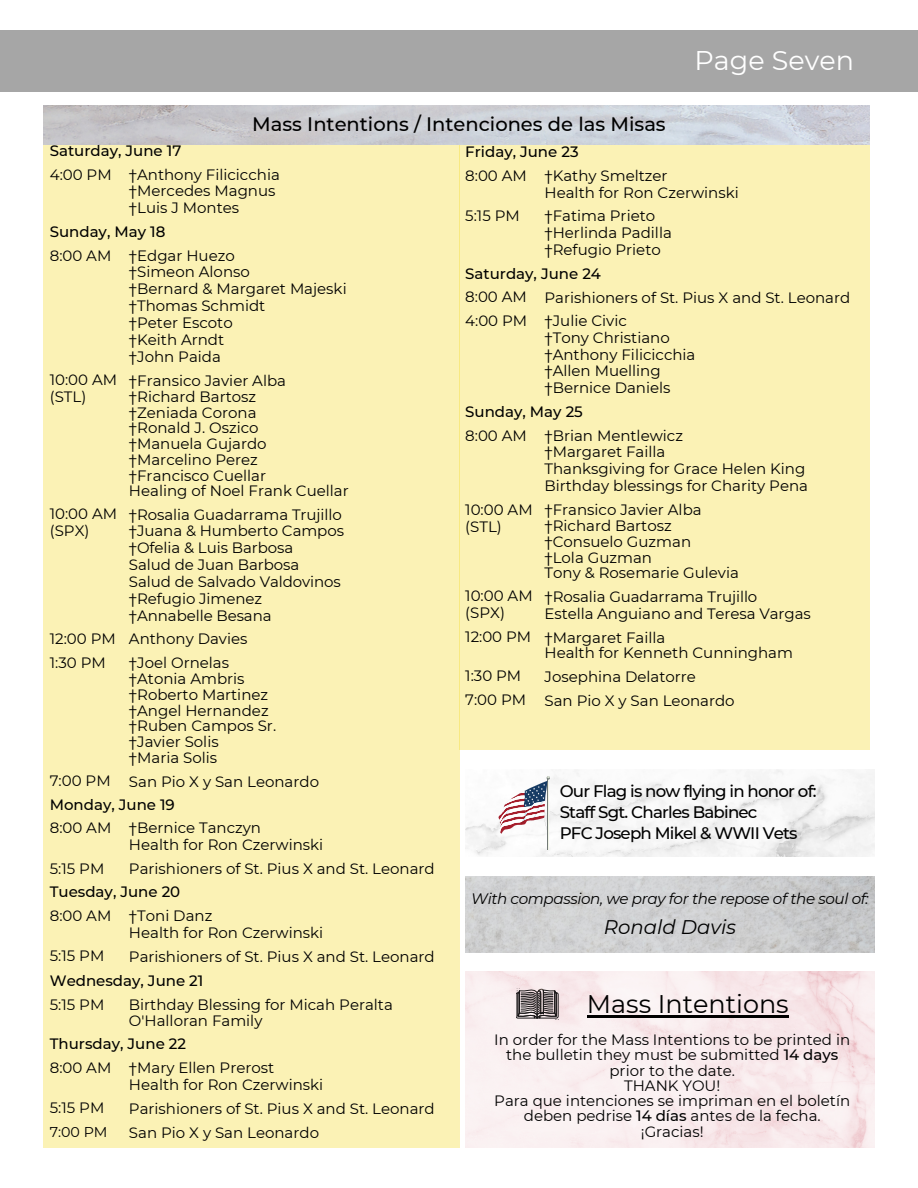
<style>
.page{position:relative;width:918px;height:1188px;background:#fff}
.page>*{position:absolute;margin:0;border:0;box-sizing:border-box;transform-origin:0 0}
.t1{font:27px "Montserrat";color:#fff}
.t2{font:25.5px "Montserrat";color:#000}
.t3{font:italic 19.65px "Montserrat";color:#000}
.t4{font:500 19.5px "Montserrat";color:#000}
.t5{font:500 16.65px "Montserrat";letter-spacing:-.05em;color:#000}
.t6{font:italic 15.15px "Montserrat";letter-spacing:-.025em;color:#000}
.t7{font:15px/15.3px "Montserrat";color:#000;text-align:center}
.t8{font:500 15px "Montserrat";color:#000}
.t9{font:14.25px "Montserrat";color:#000}
.s1{font-weight:500}
</style>
<div class="page">
<div style="left:43px;top:136px;width:416px;height:1012px;background:#fbf2b5"></div>
<div style="left:459px;top:136px;width:411px;height:614px;background:#fbf2b5"></div>
<div style="left:0;top:31px;width:918px;height:61px;background:#a6a6a6"></div>
<img style="left:43px;top:106px;width:827px;height:38px">
<img style="left:465px;top:972px;width:410px;height:175px">
<svg style="left:516px;top:989px;width:43px;height:31px"></svg>
<hr style="left:587px;top:1015px;width:202px;height:3px;background:#000">
<img style="left:465px;top:769px;width:410px;height:88px">
<hr style="left:548px;top:779px;width:1px;height:70px;background:#f1f4e6">
<svg style="left:498px;top:776px;width:52px;height:58px"></svg>
<img style="left:465px;top:877px;width:410px;height:75px">
<p class="t4" style="left:252px;top:112px;width:415px">Mass Intentions / Intenciones de las Misas</p>
<p class="t1" style="left:695px;top:43px;width:161px">Page Seven</p>
<p class="t8" style="left:50px;top:141px;width:133px">Saturday, June 17</p>
<p class="t7" style="left:50px;top:167px;width:63px">4:00 PM</p>
<p class="t7" style="left:129px;top:167px;width:152px">†Anthony Filicicchia</p>
<p class="t7" style="left:129px;top:183px;width:148px">†Mercedes Magnus</p>
<p class="t7" style="left:129px;top:200px;width:112px">†Luis J Montes</p>
<p class="t8" style="left:50px;top:222px;width:117px">Sunday, May 18</p>
<p class="t7" style="left:50px;top:248px;width:63px">8:00 AM</p>
<p class="t7" style="left:129px;top:248px;width:107px">†Edgar Huezo</p>
<p class="t7" style="left:129px;top:264px;width:122px">†Simeon Alonso</p>
<p class="t7" style="left:129px;top:281px;width:219px">†Bernard &amp; Margaret Majeski</p>
<p class="t7" style="left:129px;top:298px;width:138px">†Thomas Schmidt</p>
<p class="t7" style="left:129px;top:315px;width:105px">†Peter Escoto</p>
<p class="t7" style="left:129px;top:332px;width:97px">†Keith Arndt</p>
<p class="t7" style="left:129px;top:349px;width:93px">†John Paida</p>
<p class="t7" style="left:50px;top:372px;width:69px">10:00 AM</p>
<p class="t7" style="left:50px;top:389px;width:38px">(STL)</p>
<p class="t7" style="left:129px;top:373px;width:159px">†Fransico Javier Alba</p>
<p class="t7" style="left:129px;top:389px;width:129px">†Richard Bartosz</p>
<p class="t7" style="left:129px;top:405px;width:129px">†Zeniada Corona</p>
<p class="t7" style="left:129px;top:420px;width:131px">†Ronald J. Oszico</p>
<p class="t7" style="left:129px;top:436px;width:139px">†Manuela Gujardo</p>
<p class="t7" style="left:129px;top:452px;width:130px">†Marcelino Perez</p>
<p class="t7" style="left:129px;top:468px;width:139px">†Francisco Cuellar</p>
<p class="t7" style="left:129px;top:483px;width:221px">Healing of Noel Frank Cuellar</p>
<p class="t7" style="left:50px;top:506px;width:69px">10:00 AM</p>
<p class="t7" style="left:50px;top:523px;width:41px">(SPX)</p>
<p class="t7" style="left:129px;top:506px;width:214px">†Rosalia Guadarrama Trujillo</p>
<p class="t7" style="left:129px;top:523px;width:217px">†Juana &amp; Humberto Campos</p>
<p class="t7" style="left:129px;top:540px;width:166px">†Ofelia &amp; Luis Barbosa</p>
<p class="t7" style="left:129px;top:557px;width:172px">Salud de Juan Barbosa</p>
<p class="t7" style="left:129px;top:574px;width:214px">Salud de Salvado Valdovinos</p>
<p class="t7" style="left:129px;top:591px;width:135px">†Refugio Jimenez</p>
<p class="t7" style="left:129px;top:608px;width:144px">†Annabelle Besana</p>
<p class="t7" style="left:50px;top:631px;width:67px">12:00 PM</p>
<p class="t7" style="left:129px;top:631px;width:120px">Anthony Davies</p>
<p class="t7" style="left:50px;top:655px;width:57px">1:30 PM</p>
<p class="t7" style="left:129px;top:655px;width:102px">†Joel Ornelas</p>
<p class="t7" style="left:129px;top:671px;width:117px">†Atonia Ambris</p>
<p class="t7" style="left:129px;top:687px;width:141px">†Roberto Martinez</p>
<p class="t7" style="left:129px;top:703px;width:141px">†Angel Hernandez</p>
<p class="t7" style="left:129px;top:718px;width:149px">†Ruben Campos Sr.</p>
<p class="t7" style="left:129px;top:734px;width:91px">†Javier Solis</p>
<p class="t7" style="left:129px;top:750px;width:90px">†Maria Solis</p>
<p class="t7" style="left:50px;top:773px;width:62px">7:00 PM</p>
<p class="t7" style="left:129px;top:774px;width:192px">San Pio X y San Leonardo</p>
<p class="t8" style="left:50px;top:795px;width:127px">Monday, June 19</p>
<p class="t7" style="left:50px;top:820px;width:63px">8:00 AM</p>
<p class="t7" style="left:129px;top:820px;width:134px">†Bernice Tanczyn</p>
<p class="t7" style="left:129px;top:837px;width:196px">Health for Ron Czerwinski</p>
<p class="t7" style="left:50px;top:861px;width:56px">5:15 PM</p>
<p class="t7" style="left:129px;top:861px;width:307px">Parishioners of St. Pius X and St. Leonard</p>
<p class="t8" style="left:50px;top:883px;width:132px">Tuesday, June 20</p>
<p class="t7" style="left:50px;top:908px;width:63px">8:00 AM</p>
<p class="t7" style="left:129px;top:908px;width:85px">†Toni Danz</p>
<p class="t7" style="left:129px;top:925px;width:196px">Health for Ron Czerwinski</p>
<p class="t7" style="left:50px;top:948px;width:56px">5:15 PM</p>
<p class="t7" style="left:129px;top:949px;width:307px">Parishioners of St. Pius X and St. Leonard</p>
<p class="t8" style="left:50px;top:972px;width:155px">Wednesday, June 21</p>
<p class="t7" style="left:50px;top:997px;width:56px">5:15 PM</p>
<p class="t7" style="left:129px;top:997px;width:265px">Birthday Blessing for Micah Peralta</p>
<p class="t7" style="left:129px;top:1013px;width:135px">O'Halloran Family</p>
<p class="t8" style="left:50px;top:1035px;width:138px">Thursday, June 22</p>
<p class="t7" style="left:50px;top:1060px;width:63px">8:00 AM</p>
<p class="t7" style="left:129px;top:1060px;width:147px">†Mary Ellen Prerost</p>
<p class="t7" style="left:129px;top:1077px;width:196px">Health for Ron Czerwinski</p>
<p class="t7" style="left:50px;top:1100px;width:56px">5:15 PM</p>
<p class="t7" style="left:129px;top:1101px;width:307px">Parishioners of St. Pius X and St. Leonard</p>
<p class="t9" style="left:50px;top:1123px;width:59px">7:00 PM</p>
<p class="t7" style="left:129px;top:1125px;width:192px">San Pio X y San Leonardo</p>
<p class="t8" style="left:465px;top:143px;width:115px">Friday, June 23</p>
<p class="t7" style="left:465px;top:168px;width:63px">8:00 AM</p>
<p class="t7" style="left:545px;top:168px;width:125px">†Kathy Smeltzer</p>
<p class="t7" style="left:545px;top:185px;width:196px">Health for Ron Czerwinski</p>
<p class="t7" style="left:465px;top:208px;width:56px">5:15 PM</p>
<p class="t7" style="left:545px;top:208px;width:112px">†Fatima Prieto</p>
<p class="t7" style="left:545px;top:225px;width:129px">†Herlinda Padilla</p>
<p class="t7" style="left:545px;top:242px;width:118px">†Refugio Prieto</p>
<p class="t8" style="left:465px;top:264px;width:137px">Saturday, June 24</p>
<p class="t7" style="left:465px;top:289px;width:63px">8:00 AM</p>
<p class="t7" style="left:545px;top:290px;width:307px">Parishioners of St. Pius X and St. Leonard</p>
<p class="t7" style="left:465px;top:313px;width:63px">4:00 PM</p>
<p class="t7" style="left:545px;top:313px;width:84px">†Julie Civic</p>
<p class="t7" style="left:545px;top:330px;width:127px">†Tony Christiano</p>
<p class="t7" style="left:545px;top:347px;width:152px">†Anthony Filicicchia</p>
<p class="t7" style="left:545px;top:363px;width:118px">†Allen Muelling</p>
<p class="t7" style="left:545px;top:380px;width:128px">†Bernice Daniels</p>
<p class="t8" style="left:465px;top:402px;width:119px">Sunday, May 25</p>
<p class="t7" style="left:465px;top:428px;width:63px">8:00 AM</p>
<p class="t7" style="left:545px;top:428px;width:140px">†Brian Mentlewicz</p>
<p class="t7" style="left:545px;top:444px;width:122px">†Margaret Failla</p>
<p class="t7" style="left:545px;top:461px;width:262px">Thanksgiving for Grace Helen King</p>
<p class="t7" style="left:545px;top:478px;width:265px">Birthday blessings for Charity Pena</p>
<p class="t7" style="left:465px;top:502px;width:69px">10:00 AM</p>
<p class="t7" style="left:465px;top:519px;width:38px">(STL)</p>
<p class="t7" style="left:545px;top:502px;width:159px">†Fransico Javier Alba</p>
<p class="t7" style="left:545px;top:518px;width:129px">†Richard Bartosz</p>
<p class="t7" style="left:545px;top:534px;width:148px">†Consuelo Guzman</p>
<p class="t7" style="left:545px;top:550px;width:109px">†Lola Guzman</p>
<p class="t7" style="left:545px;top:565px;width:196px">Tony &amp; Rosemarie Gulevia</p>
<p class="t7" style="left:465px;top:588px;width:69px">10:00 AM</p>
<p class="t7" style="left:465px;top:605px;width:41px">(SPX)</p>
<p class="t7" style="left:545px;top:589px;width:214px">†Rosalia Guadarrama Trujillo</p>
<p class="t7" style="left:545px;top:605px;width:268px">Estella Anguiano and Teresa Vargas</p>
<p class="t7" style="left:465px;top:629px;width:67px">12:00 PM</p>
<p class="t7" style="left:545px;top:630px;width:122px">†Margaret Failla</p>
<p class="t7" style="left:545px;top:645px;width:250px">Health for Kenneth Cunningham</p>
<p class="t7" style="left:465px;top:668px;width:57px">1:30 PM</p>
<p class="t7" style="left:545px;top:669px;width:153px">Josephina Delatorre</p>
<p class="t7" style="left:465px;top:692px;width:62px">7:00 PM</p>
<p class="t7" style="left:545px;top:693px;width:192px">San Pio X y San Leonardo</p>
<p class="t5" style="left:560px;top:781px;width:258px">Our Flag is now flying in honor of:</p>
<p class="t5" style="left:560px;top:802px;width:199px">Staff Sgt. Charles Babinec</p>
<p class="t5" style="left:560px;top:823px;width:239px">PFC Joseph Mikel &amp; WWII Vets</p>
<p class="t6" style="left:471px;top:889px;width:399px">With compassion, we pray for the repose of the soul of:</p>
<p class="t3" style="left:604px;top:915px;width:134px">Ronald Davis</p>
<p class="t2" style="left:587px;top:988px;width:203px">Mass Intentions</p>
<p class="t7" style="left:494px;top:1032px;width:357px">In order for the Mass Intentions to be printed in the bulletin they must be submitted <span class="s1">14 days </span>prior to the date.</p>
<p class="t7" style="left:624px;top:1078px;width:98px">THANK YOU!</p>
<p class="t7" style="left:494px;top:1093px;width:357px">Para que intenciones se impriman en el boletín deben pedrise <span class="s1">14 días</span> antes de la fecha.</p>
<p class="t7" style="left:641px;top:1124px;width:64px">¡Gracias!</p>
</div>
